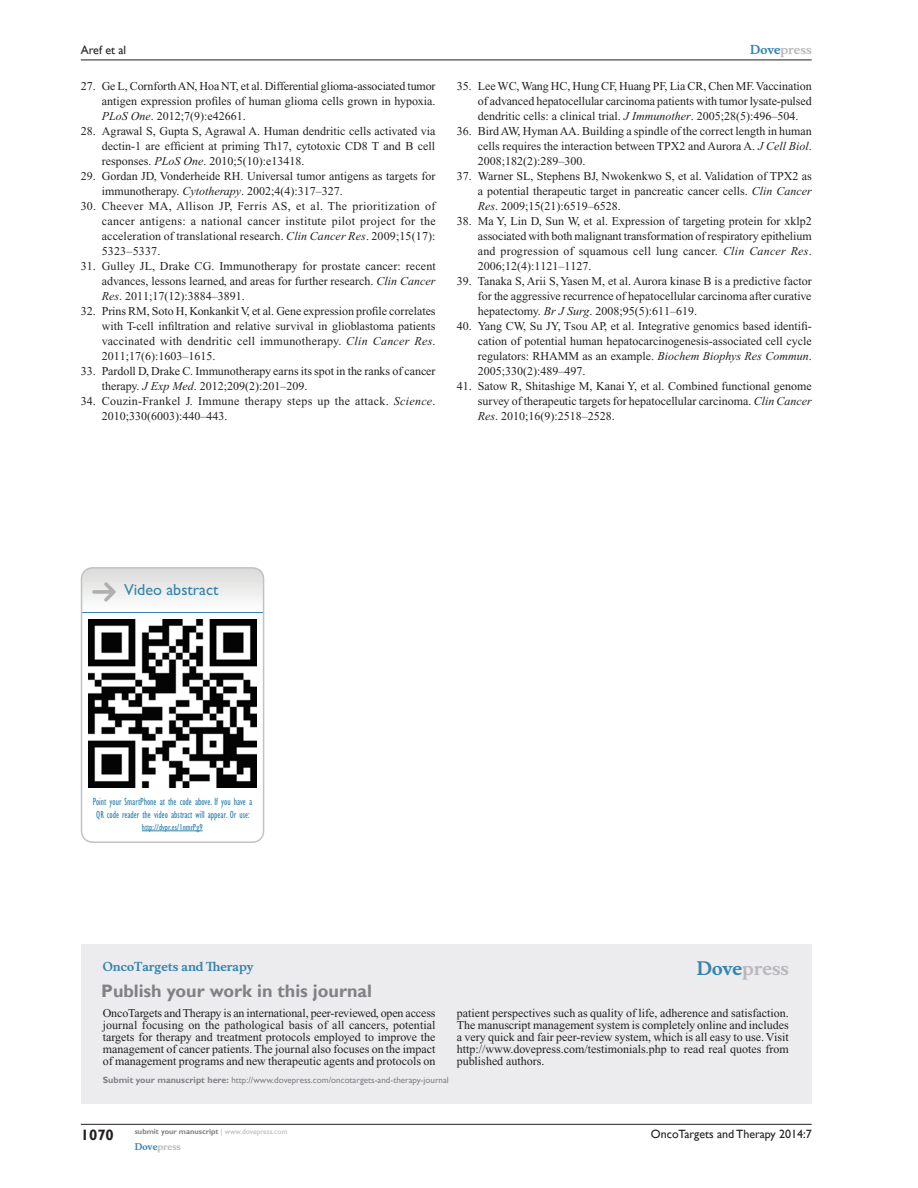
<style>
.page{position:relative;width:918px;height:1188px;background:#fff}
.page>*{position:absolute;margin:0;border:0;box-sizing:border-box;transform-origin:0 0}
.PromBx-H1{font:700 18px "Gill Sans";color:#808285}
.PromBx-Brand{font:700 18px "Musee";color:#b8b9bc}
.t1{font:16.05px "Gill Sans";color:#3485ae}
.t2{font:700 15px "Gill Sans";color:#231f20}
.RefNL2{font:12px/15px "Times New Roman";color:#231f20;text-align:justify}
.PromBx-Tx{font:12px/12px "Times New Roman";color:#231f20;text-align:justify}
.RefNL2-2{font:12px/15px "Times New Roman";letter-spacing:.025em;color:#231f20}
.t3{font:12px "Gill Sans";color:#231f20}
.PromBx-JrnlName{font:700 12px "Musee";color:#3485ae}
.t4{font:700 12px "Musee";color:#b8b9bc}
.t5{font:condensed 10.65px/12.9px "Gill Sans";color:#3485ae;text-align:center;scale:.88 1}
.PromBx-SubmitMssWebA{font:9px "Gill Sans";color:#808285}
.Tx{font:condensed 9px "Gill Sans";color:#3485ae}
.t6{font:700 9px "Musee";color:#b8b9bc}
.t7{font:700 7.5px "Gill Sans";color:#808285}
.s1{font-style:italic}
.s2{color:#3485ae}
.s3{font-weight:700}
.s4{font-weight:400;color:#b8b9bc}
</style>
<div class="page">
<div style="left:81px;top:944px;width:731px;height:159px;background:#ececee"></div>
<hr style="left:81px;top:1124px;width:731px;height:1px;background:#231f20">
<hr style="left:81px;top:60px;width:731px;height:1px;background:#231f20">
<svg style="left:81px;top:567px;width:183px;height:276px"></svg>
<svg style="left:92px;top:582px;width:24px;height:20px"></svg>
<img style="left:88px;top:619px;width:168px;height:168px">
<hr style="left:142px;top:831px;width:61px;height:1px;background:#3485ae">
<p class="t3" style="left:81px;top:43px;width:47px">Aref et al</p>
<p class="RefNL2" style="left:102px;top:79px;width:335px;text-indent:-21px">27. Ge L, Cornforth AN, Hoa NT, et al. Differential glioma-associated tumor antigen expression profiles of human glioma cells grown in hypoxia.<br><span class="s1">PLoS One</span>. 2012;7(9):e42661.</p>
<p class="RefNL2" style="left:102px;top:124px;width:335px;text-indent:-21px">28. Agrawal S, Gupta S, Agrawal A. Human dendritic cells activated via dectin-1 are efficient at priming Th17, cytotoxic CD8 T and B cell responses. <span class="s1">PLoS One</span>. 2010;5(10):e13418.</p>
<p class="RefNL2" style="left:102px;top:169px;width:335px;text-indent:-21px">29. Gordan JD, Vonderheide RH. Universal tumor antigens as targets for immunotherapy. <span class="s1">Cytotherapy</span>. 2002;4(4):317–327.</p>
<p class="RefNL2" style="left:102px;top:199px;width:335px;text-indent:-21px">30. Cheever MA, Allison JP, Ferris AS, et al. The prioritization of cancer antigens: a national cancer institute pilot project for the acceleration of translational research. <span class="s1">Clin Cancer Res</span>. 2009;15(17):<br>5323–5337.</p>
<p class="RefNL2" style="left:102px;top:259px;width:336px;text-indent:-21px">31. Gulley JL, Drake CG. Immunotherapy for prostate cancer: recent advances, lessons learned, and areas for further research. <span class="s1">Clin Cancer Res</span>. 2011;17(12):3884–3891.</p>
<p class="RefNL2" style="left:102px;top:304px;width:335px;text-indent:-21px">32. Prins RM, Soto H, Konkankit V, et al. Gene expression profile correlates with T-cell infiltration and relative survival in glioblastoma patients vaccinated with dendritic cell immunotherapy. <span class="s1">Clin Cancer Res</span>.<br>2011;17(6):1603–1615.</p>
<p class="RefNL2" style="left:102px;top:364px;width:335px;text-indent:-21px">33. Pardoll D, Drake C. Immunotherapy earns its spot in the ranks of cancer therapy. <span class="s1">J Exp Med</span>. 2012;209(2):201–209.</p>
<p class="RefNL2-2" style="left:102px;top:394px;width:335px;text-indent:-21px">34. Couzin-Frankel J. Immune therapy steps up the attack. <span class="s1">Science</span>.<br>2010;330(6003):440–443.</p>
<p class="t4" style="left:750px;top:43px;width:63px"><span class="s2">Dove</span>press</p>
<p class="RefNL2" style="left:478px;top:79px;width:335px;text-indent:-21px">35. Lee WC, Wang HC, Hung CF, Huang PF, Lia CR, Chen MF. Vaccination of advanced hepatocellular carcinoma patients with tumor lysate-pulsed dendritic cells: a clinical trial. <span class="s1">J Immunother</span>. 2005;28(5):496–504.</p>
<p class="RefNL2" style="left:478px;top:124px;width:336px;text-indent:-21px">36. Bird AW, Hyman AA. Building a spindle of the correct length in human cells requires the interaction between TPX2 and Aurora A. <span class="s1">J Cell Biol</span>.<br>2008;182(2):289–300.</p>
<p class="RefNL2" style="left:478px;top:169px;width:335px;text-indent:-21px">37. Warner SL, Stephens BJ, Nwokenkwo S, et al. Validation of TPX2 as a potential therapeutic target in pancreatic cancer cells. <span class="s1">Clin Cancer Res</span>. 2009;15(21):6519–6528.</p>
<p class="RefNL2" style="left:478px;top:214px;width:335px;text-indent:-21px">38. Ma Y, Lin D, Sun W, et al. Expression of targeting protein for xklp2 associated with both malignant transformation of respiratory epithelium and progression of squamous cell lung cancer. <span class="s1">Clin Cancer Res</span>.<br>2006;12(4):1121–1127.</p>
<p class="RefNL2" style="left:478px;top:274px;width:335px;text-indent:-21px">39. Tanaka S, Arii S, Yasen M, et al. Aurora kinase B is a predictive factor for the aggressive recurrence of hepatocellular carcinoma after curative hepatectomy. <span class="s1">Br J Surg</span>. 2008;95(5):611–619.</p>
<p class="RefNL2" style="left:478px;top:319px;width:335px;text-indent:-21px">40. Yang CW, Su JY, Tsou AP, et al. Integrative genomics based identifi&shy;cation of potential human hepatocarcinogenesis-associated cell cycle regulators: RHAMM as an example. <span class="s1">Biochem Biophys Res Commun</span>.<br>2005;330(2):489–497.</p>
<p class="RefNL2" style="left:478px;top:379px;width:335px;text-indent:-21px">41. Satow R, Shitashige M, Kanai Y, et al. Combined functional genome survey of therapeutic targets for hepatocellular carcinoma. <span class="s1">Clin Cancer Res</span>. 2010;16(9):2518–2528.</p>
<p class="t1" style="left:124px;top:581px;width:96px">Video abstract</p>
<p class="t5" style="left:93px;top:795px;width:182px">Point your SmartPhone at the code above. If you have a<br>QR code reader the video abstract will appear. Or use:</p>
<p class="Tx" style="left:142px;top:822px;width:62px">http://dvpr.es/1nmrPg9</p>
<p class="PromBx-JrnlName" style="left:103px;top:959px;width:152px">OncoTargets and Therapy</p>
<p class="PromBx-H1" style="left:101px;top:980px;width:272px">Publish your work in this journal</p>
<p class="PromBx-Brand" style="left:697px;top:958px;width:94px"><span class="s2">Dove</span>press</p>
<p class="PromBx-Tx" style="left:103px;top:1007px;width:334px">OncoTargets and Therapy is an international, peer-reviewed, open access journal focusing on the pathological basis of all cancers, potential targets for therapy and treatment protocols employed to improve the management of cancer patients. The journal also focuses on the impact of management programs and new therapeutic agents and protocols on</p>
<p class="PromBx-Tx" style="left:457px;top:1007px;width:333px">patient perspectives such as quality of life, adherence and satisfaction.<br>The manuscript management system is completely online and includes a very quick and fair peer-review system, which is all easy to use. Visit http://www.dovepress.com/testimonials.php to read real quotes from published authors.</p>
<p class="PromBx-SubmitMssWebA" style="left:103px;top:1075px;width:348px"><span class="s3">Submit your manuscript here:</span> http://www.dovepress.com/oncotargets-and-therapy-journal</p>
<p class="t2" style="left:81px;top:1126px;width:35px">1070</p>
<p class="t7" style="left:135px;top:1127px;width:154px">submit your manuscript <span class="s4">| www.dovepress.com</span></p>
<p class="t6" style="left:135px;top:1141px;width:48px"><span class="s2">Dove</span>press</p>
<p class="t3" style="left:651px;top:1127px;width:162px">OncoTargets and Therapy 2014:7</p>
</div>
